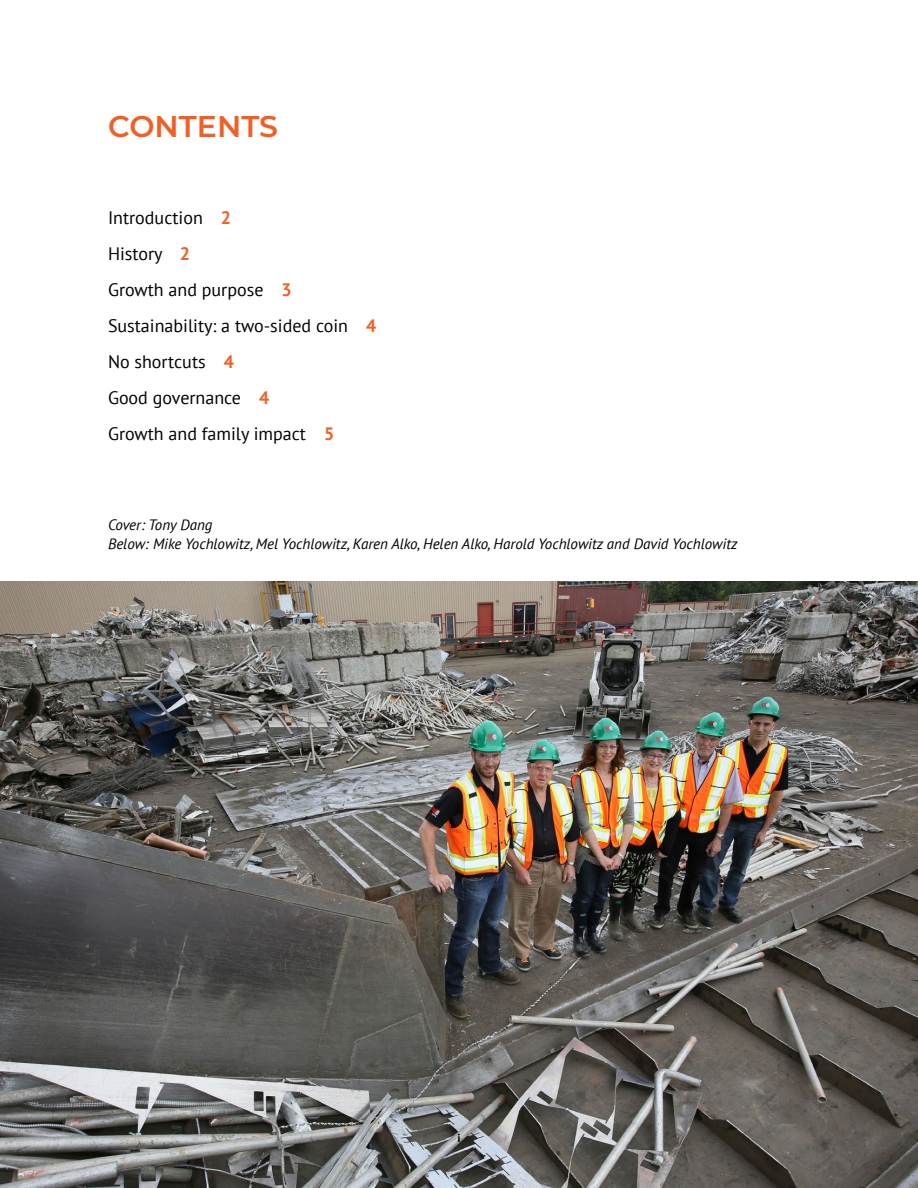
<style>
.page{position:relative;width:918px;height:1188px;background:#fff}
.page>*{position:absolute;margin:0;border:0;box-sizing:border-box;transform-origin:0 0}
.head1_75089{font:600 30px "Montserrat";color:#f15f24}
.t1{font:18px "PT Sans";color:#000}
.caption_75089{font:italic 15px/19.5px "PT Sans";color:#000}
.t2{font:700 11.4px "PT Sans";color:#000}
.s1{font-weight:700;color:#f15f24}
</style>
<div class="page">
<img style="left:0;top:581px;width:918px;height:607px">
<p class="head1_75089" style="left:108px;top:105px;width:172px">CONTENTS</p>
<p class="t1" style="left:108px;top:206px;width:125px">Introduction <span class="s1">2</span></p>
<p class="t1" style="left:108px;top:242px;width:84px">History <span class="s1">2</span></p>
<p class="t1" style="left:108px;top:278px;width:185px">Growth and purpose <span class="s1">3</span></p>
<p class="t1" style="left:108px;top:314px;width:270px">Sustainability: a two-sided coin <span class="s1">4</span></p>
<p class="t1" style="left:108px;top:350px;width:127px">No shortcuts <span class="s1">4</span></p>
<p class="t1" style="left:108px;top:386px;width:163px">Good governance <span class="s1">4</span></p>
<p class="t1" style="left:108px;top:422px;width:228px">Growth and family impact <span class="s1">5</span></p>
<p class="caption_75089" style="left:108px;top:514px;width:631px">Cover: Tony Dang<br>Below: Mike Yochlowitz, Mel Yochlowitz, Karen Alko, Helen Alko, Harold Yochlowitz and David Yochlowitz</p>
<p class="t2" style="left:457px;top:1130px;width:5px">i</p>
</div>
